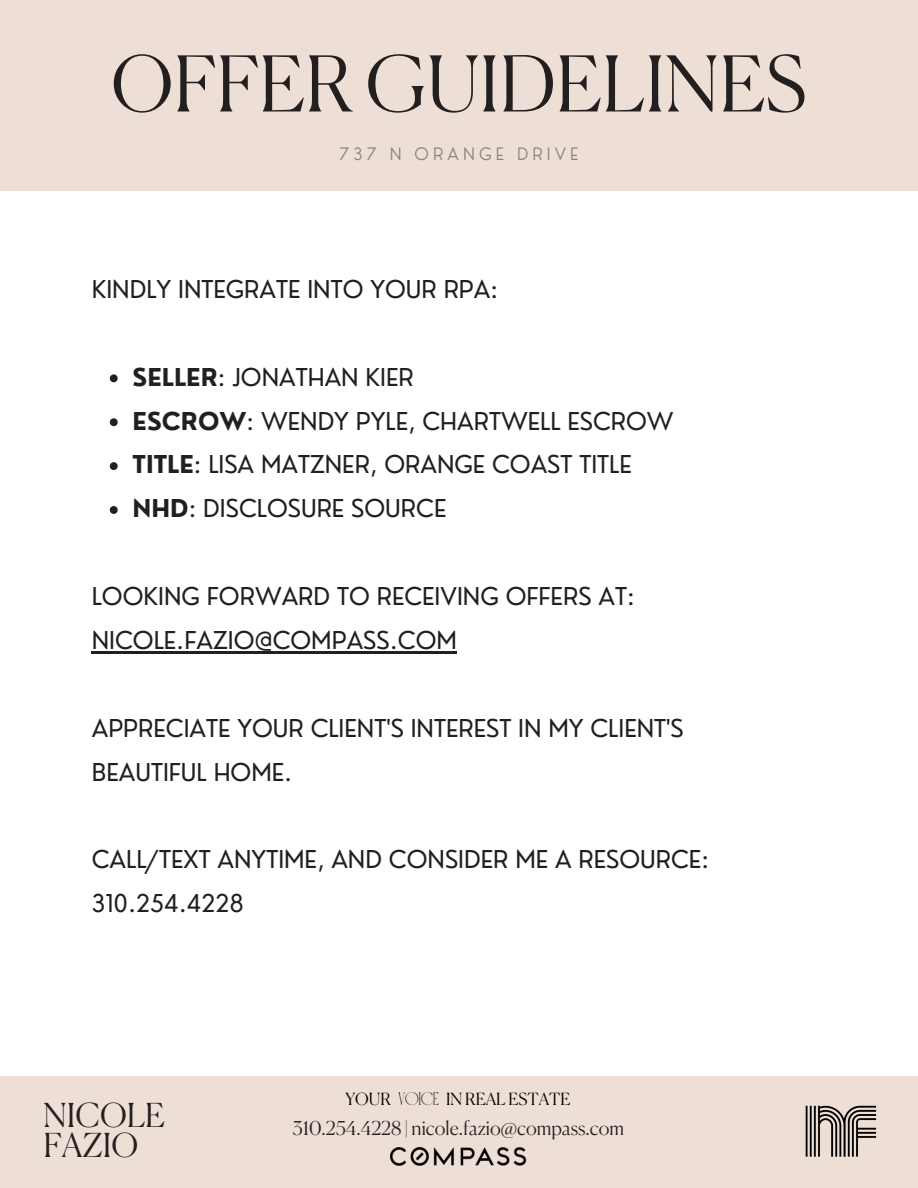
<style>
.page{position:relative;width:918px;height:1188px;background:#fff}
.page>*{position:absolute;margin:0;border:0;box-sizing:border-box;transform-origin:0 0}
.t1{font:300 76.65px "Canela";color:#231f20}
.t2{font:300 33px/29.5px "Canela";color:#231f20}
.t3{font:24px/43.8px "Nourd";color:#231f20}
.t4{font:300 19.05px "Canela";color:#231f20}
.t5{font:300 16.8px "Canela";color:#000}
.t6{font:300 16.8px "Nourd";letter-spacing:.25em;color:#8b847e}
.s1{font-weight:700}
.s2{font-family:"Carola";font-weight:400;font-size:18.3px}
</style>
<div class="page">
<div style="left:0;top:0;width:918px;height:191px;background:#eddfd5"></div>
<div style="left:0;top:1076px;width:918px;height:112px;background:#eddfd5"></div>
<img style="left:805px;top:1105px;width:72px;height:52px">
<img style="left:390px;top:1148px;width:137px;height:18px">
<svg style="left:110px;top:374px;width:8px;height:8px"></svg>
<svg style="left:110px;top:418px;width:8px;height:8px"></svg>
<svg style="left:110px;top:462px;width:8px;height:8px"></svg>
<svg style="left:110px;top:506px;width:8px;height:8px"></svg>
<hr style="left:92px;top:651px;width:365px;height:2px;background:#231f20">
<h5 class="t1" style="left:111px;top:52px;width:697px">OFFER GUIDELINES</h5>
<p class="t6" style="left:339px;top:143px;width:241px">737 N ORANGE DRIVE</p>
<p class="t3" style="left:92px;top:267px;width:408px">KINDLY INTEGRATE INTO YOUR RPA:</p>
<p class="t3" style="left:133px;top:355px;width:283px"><span class="s1">SELLER</span>: JONATHAN KIER</p>
<p class="t3" style="left:133px;top:399px;width:543px"><span class="s1">ESCROW</span>: WENDY PYLE, CHARTWELL ESCROW</p>
<p class="t3" style="left:133px;top:443px;width:501px"><span class="s1">TITLE</span>: LISA MATZNER, ORANGE COAST TITLE</p>
<h3 class="t3" style="left:133px;top:486px;width:315px"><span class="s1">NHD</span>: DISCLOSURE SOURCE</h3>
<h3 class="t3" style="left:92px;top:574px;width:544px">LOOKING FORWARD TO RECEIVING OFFERS AT:<br>NICOLE.FAZIO@COMPASS.COM</h3>
<h3 class="t3" style="left:92px;top:706px;width:593px">APPRECIATE YOUR CLIENT'S INTEREST IN MY CLIENT'S<br>BEAUTIFUL HOME.</h3>
<h2 class="t3" style="left:92px;top:837px;width:619px">CALL/TEXT ANYTIME, AND CONSIDER ME A RESOURCE:<br>310.254.4228</h2>
<h3 class="t2" style="left:43px;top:1103px;width:123px">NICOLE<br>FAZIO</h3>
<h6 class="t5" style="left:345px;top:1092px;width:227px">YOUR <span class="s2">VOICE</span> IN REAL ESTATE</h6>
<p class="t4" style="left:293px;top:1120px;width:333px">310.254.4228 | nicole.fazio@compass.com</p>
</div>
